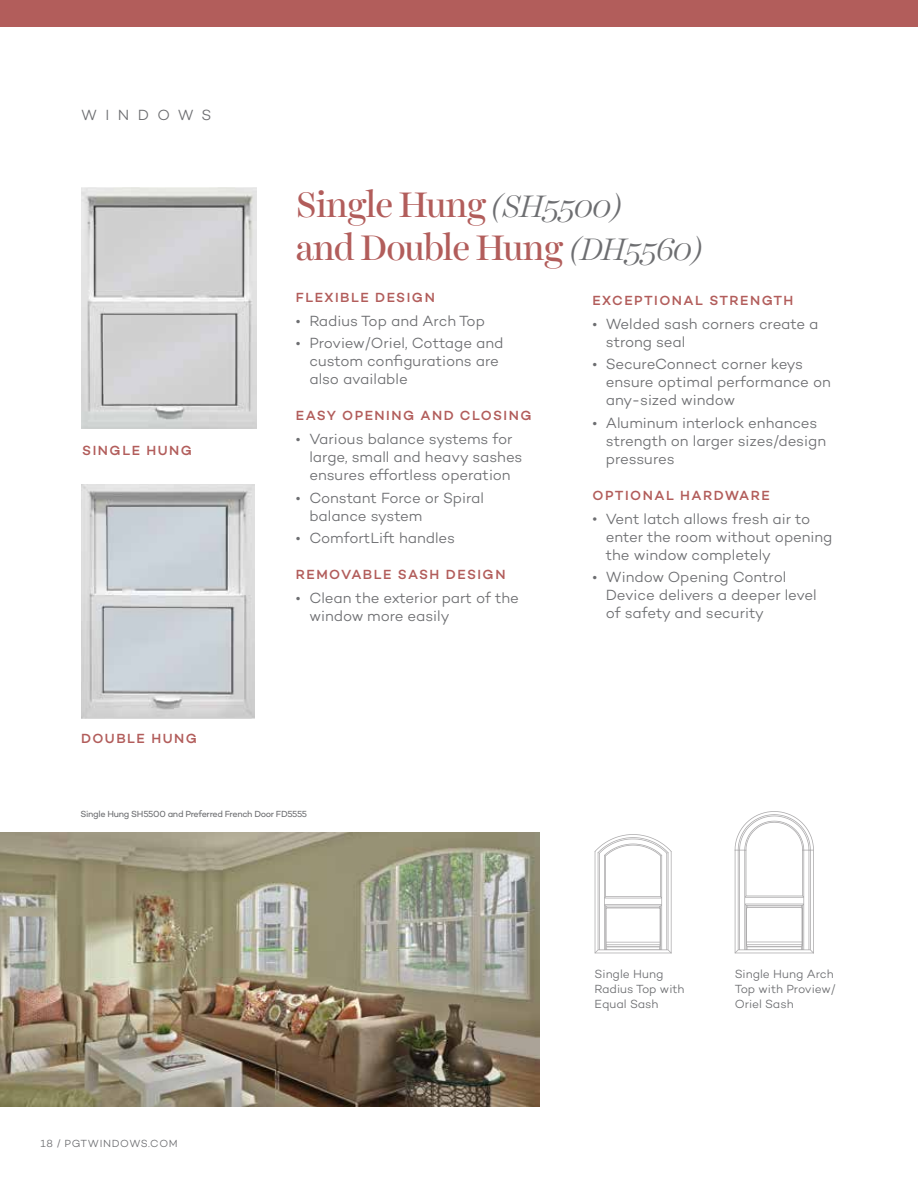
<style>
.page{position:relative;width:918px;height:1188px;background:#fff}
.page>*{position:absolute;margin:0;border:0;box-sizing:border-box;transform-origin:0 0}
.t1{font:36px/43.2px "Harriet Display";letter-spacing:-.02em;color:#b25d5b}
.t2{font:300 15px/18px "Campton";letter-spacing:-.005em;color:#6d6e71}
.t3{font:300 15px "Campton";letter-spacing:.56em;color:#6d6e71}
.t4{font:500 13.5px "Campton";letter-spacing:.11em;color:#b25d5b}
.t5{font:300 12px/15px "Campton";color:#6d6e71}
.t6{font:300 10.5px "Campton";letter-spacing:.06em;color:#6d6e71}
.t7{font:9px "Campton";letter-spacing:-.04em;color:#6d6e71}
.s1{font-weight:300;font-style:italic;font-size:31.5px;color:#6d6e71}
</style>
<div class="page">
<img style="left:0;top:832px;width:539px;height:275px">
<img style="left:81px;top:188px;width:175px;height:241px">
<img style="left:81px;top:484px;width:173px;height:235px">
<svg style="left:595px;top:834px;width:77px;height:119px"></svg>
<svg style="left:735px;top:811px;width:79px;height:142px"></svg>
<div style="left:0;top:0;width:918px;height:27px;background:#b25d5b"></div>
<p class="t3" style="left:81px;top:106px;width:132px">WINDOWS</p>
<p class="t4" style="left:82px;top:441px;width:111px">SINGLE HUNG</p>
<p class="t4" style="left:81px;top:730px;width:117px">DOUBLE HUNG</p>
<h1 class="t1" style="left:296px;top:183px;width:409px">Single Hung <span class="s1">(SH5500)<br></span>and Double Hung <span class="s1">(DH5560)</span></h1>
<p class="t4" style="left:296px;top:289px;width:140px">FLEXIBLE DESIGN</p>
<p class="t2" style="left:296px;top:311px;width:191px">• Radius Top and Arch Top</p>
<p class="t2" style="left:309px;top:334px;width:196px;text-indent:-14px">• Proview/Oriel, Cottage and custom configurations are also available</p>
<p class="t4" style="left:296px;top:407px;width:237px">EASY OPENING AND CLOSING</p>
<p class="t2" style="left:309px;top:430px;width:215px;text-indent:-14px">• Various balance systems for large, small and heavy sashes ensures effortless operation</p>
<p class="t2" style="left:309px;top:488px;width:176px;text-indent:-14px">• Constant Force or Spiral balance system</p>
<p class="t2" style="left:296px;top:529px;width:161px">• ComfortLift handles</p>
<p class="t4" style="left:296px;top:566px;width:211px">REMOVABLE SASH DESIGN</p>
<p class="t2" style="left:309px;top:589px;width:211px;text-indent:-14px">• Clean the exterior part of the window more easily</p>
<p class="t4" style="left:592px;top:292px;width:202px">EXCEPTIONAL STRENGTH</p>
<p class="t2" style="left:606px;top:314px;width:214px;text-indent:-14px">• Welded sash corners create a strong seal</p>
<p class="t2" style="left:606px;top:355px;width:226px;text-indent:-14px">• SecureConnect corner keys ensure optimal performance on any-sized window</p>
<p class="t2" style="left:606px;top:414px;width:222px;text-indent:-14px">• Aluminum interlock enhances strength on larger sizes/design pressures</p>
<p class="t4" style="left:592px;top:487px;width:179px">OPTIONAL HARDWARE</p>
<p class="t2" style="left:606px;top:509px;width:228px;text-indent:-13px">• Vent latch allows fresh air to enter the room without opening the window completely</p>
<p class="t2" style="left:606px;top:568px;width:212px;text-indent:-14px">• Window Opening Control<br>Device delivers a deeper level of safety and security</p>
<p class="t7" style="left:81px;top:809px;width:228px">Single Hung SH5500 and Preferred French Door FD5555</p>
<p class="t6" style="left:40px;top:1137px;width:139px">18 / PGTWINDOWS.COM</p>
<p class="t5" style="left:595px;top:966px;width:91px">Single Hung<br>Radius Top with<br>Equal Sash</p>
<p class="t5" style="left:735px;top:966px;width:103px">Single Hung Arch<br>Top with Proview/<br>Oriel Sash</p>
</div>
